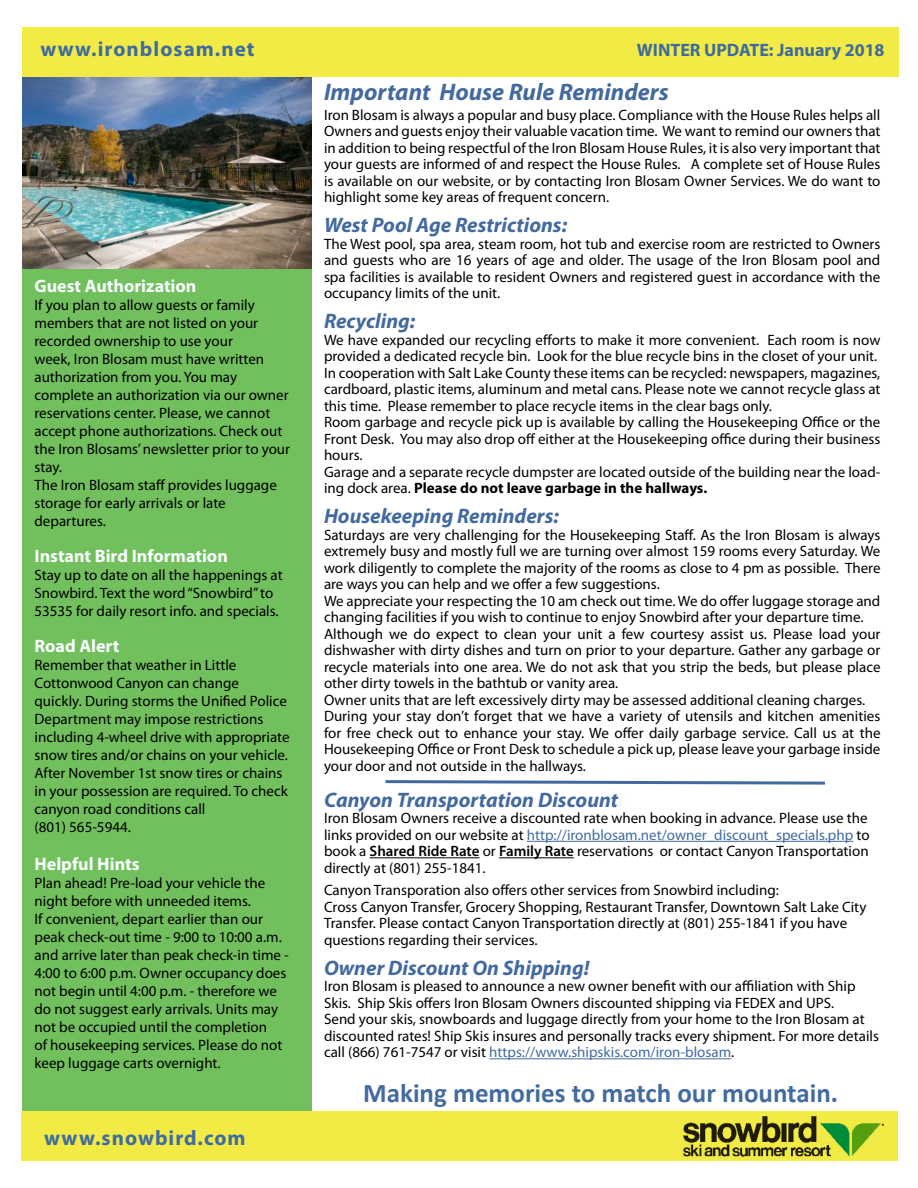
<style>
.page{position:relative;width:918px;height:1188px;background:#fff}
.page>*{position:absolute;margin:0;border:0;box-sizing:border-box;transform-origin:0 0}
.t1{font:700 27px "Calibri";color:#436ba0}
.t2{font:italic 700 24px "Myriad Pro";color:#436a9f}
.t3{font:italic 700 21px "Myriad Pro";color:#436a9f}
.t4{font:700 21px "Myriad Pro";letter-spacing:.05em;color:#3e6ba0}
.t5{font:700 18px "Myriad Pro";color:#fafdff}
.t6{font:700 18px "Myriad Pro";color:#3e6ba0}
.t7{font:15px/16.5px "Myriad Pro";color:#000}
.s1{font-weight:700}
.s2{font-style:normal;font-size:18px;color:#fafdff}
.s3{color:#426b9f}
.s4{font-weight:600}
</style>
<div class="page">
<div style="left:22px;top:72px;width:290px;height:1052px;background:#72c05d"></div>
<img style="left:23px;top:77px;width:289px;height:192px">
<div style="left:22px;top:27px;width:877px;height:50px;background:#f2eb45"></div>
<div style="left:21px;top:1112px;width:877px;height:49px;background:#f2eb45"></div>
<img style="left:683px;top:1116px;width:201px;height:41px">
<hr style="left:527px;top:841px;width:326px;height:1px;background:#426b9f">
<hr style="left:370px;top:857px;width:110px;height:1px;background:#000">
<hr style="left:499px;top:857px;width:75px;height:1px;background:#000">
<hr style="left:489px;top:1058px;width:242px;height:1px;background:#426b9f">
<svg style="left:385px;top:780px;width:440px;height:5px"></svg>
<h3 class="t4" style="left:40px;top:35px;width:216px">www.ironblosam.net</h3>
<p class="t6" style="left:637px;top:38px;width:249px">WINTER UPDATE: January 2018</p>
<p class="t5" style="left:34px;top:274px;width:164px">Guest Authorization</p>
<p class="t7" style="left:34px;top:296px;width:257px;line-height:18px">If you plan to allow guests or family members that are not listed on your recorded ownership to use your<br>week, Iron Blosam must have written authorization from you. You may complete an authorization via our owner reservations center. Please, we cannot accept phone authorizations. Check out the Iron Blosams’ newsletter prior to your stay.<br>The Iron Blosam staff provides luggage storage for early arrivals or late departures.</p>
<p class="t5" style="left:34px;top:544px;width:195px">Instant Bird Information</p>
<p class="t7" style="left:34px;top:566px;width:250px;line-height:18px">Stay up to date on all the happenings at<br>Snowbird. Text the word “Snowbird” to<br>53535 for daily resort info. and specials.</p>
<p class="t5" style="left:34px;top:634px;width:86px">Road Alert</p>
<p class="t7" style="left:34px;top:656px;width:257px;line-height:18px">Remember that weather in Little Cottonwood Canyon can change quickly. During storms the Unified Police Department may impose restrictions including 4-wheel drive with appropriate snow tires and/or chains on your vehicle.<br>After November 1st snow tires or chains in your possession are required. To check canyon road conditions call<br>(801) 565-5944.</p>
<p class="t5" style="left:34px;top:852px;width:107px">Helpful Hints</p>
<p class="t7" style="left:34px;top:873px;width:256px;line-height:18px">Plan ahead! Pre-load your vehicle the night before with unneeded items.<br>If convenient, depart earlier than our peak check-out time - 9:00 to 10:00 a.m. and arrive later than peak check-in time - 4:00 to 6:00 p.m. Owner occupancy does not begin until 4:00 p.m. - therefore we do not suggest early arrivals. Units may not be occupied until the completion<br>of housekeeping services. Please do not keep luggage carts overnight.</p>
<h3 class="t4" style="left:44px;top:1124px;width:203px">www.snowbird.com</h3>
<h2 class="t2" style="left:324px;top:77px;width:346px">Important House Rule Reminders</h2>
<p class="t7" style="left:324px;top:106px;width:558px;text-align:justify">Iron Blosam is always a popular and busy place. Compliance with the House Rules helps all Owners and guests enjoy their valuable vacation time. We want to remind our owners that in addition to being respectful of the Iron Blosam House Rules, it is also very important that your guests are informed of and respect the House Rules. A complete set of House Rules is available on our website, or by contacting Iron Blosam Owner Services. We do want to highlight some key areas of frequent concern.</p>
<h3 class="t3" style="left:324px;top:212px;width:245px">West Pool Age Restrictions:</h3>
<p class="t7" style="left:324px;top:235px;width:558px;text-align:justify">The West pool, spa area, steam room, hot tub and exercise room are restricted to Owners and guests who are 16 years of age and older. The usage of the Iron Blosam pool and spa facilities is available to resident Owners and registered guest in accordance with the occupancy limits of the unit.</p>
<h3 class="t3" style="left:324px;top:308px;width:93px">Recycling:</h3>
<p class="t7" style="left:324px;top:331px;width:558px">We have expanded our recycling efforts to make it more convenient. Each room is now provided a dedicated recycle bin. Look for the blue recycle bins in the closet of your unit.<br>In cooperation with Salt Lake County these items can be recycled: newspapers, magazines, cardboard, plastic items, aluminum and metal cans. Please note we cannot recycle glass at this time. Please remember to place recycle items in the clear bags only.<br>Room garbage and recycle pick up is available by calling the Housekeeping Office or the Front Desk. You may also drop off either at the Housekeeping office during their business hours.<br>Garage and a separate recycle dumpster are located outside of the building near the load&shy;ing dock area. <span class="s1">Please do not leave garbage in the hallways.</span></p>
<h3 class="t3" style="left:324px;top:503px;width:236px">Housekeeping Reminders:</h3>
<p class="t7" style="left:324px;top:526px;width:558px">Saturdays are very challenging for the Housekeeping Staff. As the Iron Blosam is always extremely busy and mostly full we are turning over almost 159 rooms every Saturday. We work diligently to complete the majority of the rooms as close to 4 pm as possible. There are ways you can help and we offer a few suggestions.<br>We appreciate your respecting the 10 am check out time. We do offer luggage storage and changing facilities if you wish to continue to enjoy Snowbird after your departure time.<br>Although we do expect to clean your unit a few courtesy assist us. Please load your dishwasher with dirty dishes and turn on prior to your departure. Gather any garbage or recycle materials into one area. We do not ask that you strip the beds, but please place other dirty towels in the bathtub or vanity area.<br>Owner units that are left excessively dirty may be assessed additional cleaning charges.<br>During your stay don’t forget that we have a variety of utensils and kitchen amenities for free check out to enhance your stay. We offer daily garbage service. Call us at the Housekeeping Office or Front Desk to schedule a pick up, please leave your garbage inside your door and not outside in the hallways.</p>
<h3 class="t3" style="left:324px;top:786px;width:308px">Canyon Transportation Discount<span class="s2">ls</span></h3>
<p class="t7" style="left:324px;top:810px;width:547px">Iron Blosam Owners receive a discounted rate when booking in advance. Please use the links provided on our website at <span class="s3">http://ironblosam.net/owner_discount_specials.php</span> to book a <span class="s4">Shared Ride Rate</span> or <span class="s4">Family Rate</span> reservations or contact Canyon Transportation directly at (801) 255-1841.</p>
<p class="t7" style="left:324px;top:882px;width:544px">Canyon Transporation also offers other services from Snowbird including:<br>Cross Canyon Transfer, Grocery Shopping, Restaurant Transfer, Downtown Salt Lake City Transfer. Please contact Canyon Transportation directly at (801) 255-1841 if you have questions regarding their services.</p>
<h3 class="t3" style="left:324px;top:954px;width:280px">Owner Discount On Shipping!<span class="s2">ls</span></h3>
<p class="t7" style="left:324px;top:978px;width:557px">Iron Blosam is pleased to announce a new owner benefit with our affiliation with Ship Skis. Ship Skis offers Iron Blosam Owners discounted shipping via FEDEX and UPS.<br>Send your skis, snowboards and luggage directly from your home to the Iron Blosam at discounted rates! Ship Skis insures and personally tracks every shipment. For more details call (866) 761-7547 or visit <span class="s3">https://www.shipskis.com/iron-blosam</span>.</p>
<h1 class="t1" style="left:363px;top:1075px;width:476px">Making memories to match our mountain.</h1>
</div>
